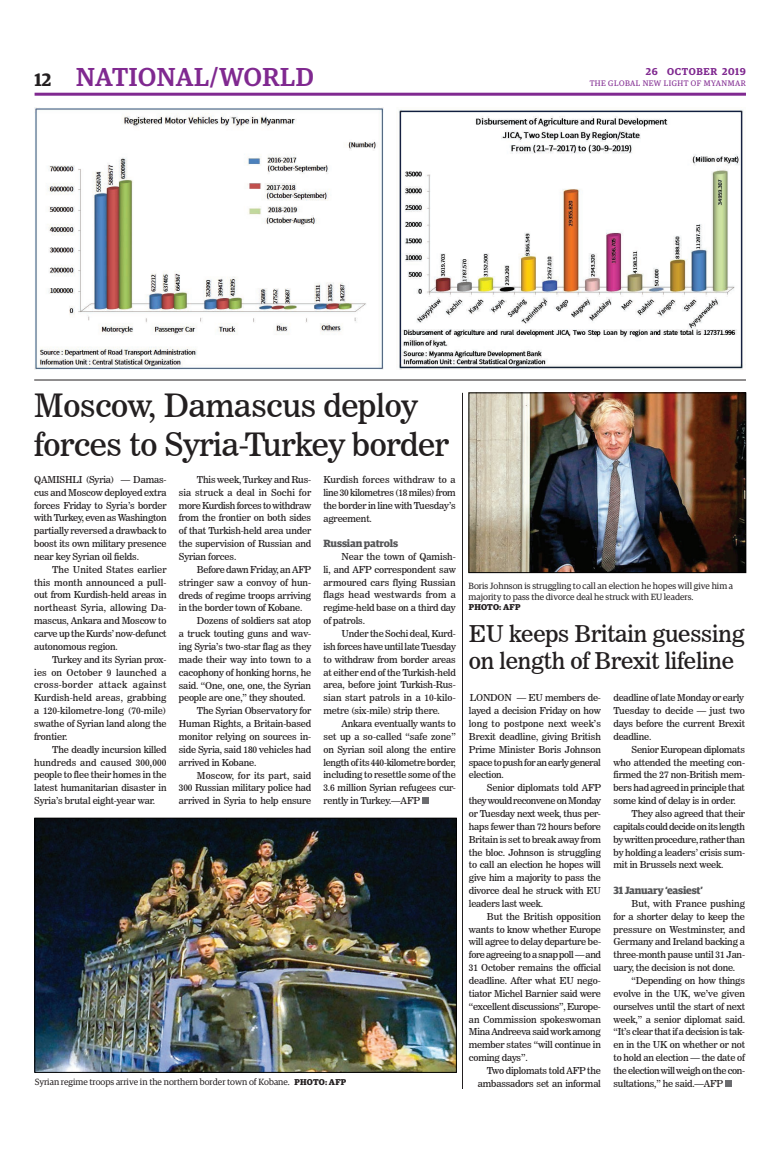
<style>
.page{position:relative;width:773px;height:1152px;background:#fff}
.page>*{position:absolute;margin:0;border:0;box-sizing:border-box;transform-origin:0 0}
.t1{font:32px/38.4px "News 706 BT Roman C";letter-spacing:-.01em;color:#231f20}
.t2{font:500 26px "Guardian Egyp";letter-spacing:.02em;color:#802990}
.t3{font:23px/27.6px "News 706 BT Roman C";letter-spacing:-.01em;color:#231f20}
.t4{font:700 10.5px "Guardian Egyp";letter-spacing:-.02em;color:#57585a}
.t5{font:600 10px "Guardian Egyp";letter-spacing:.06em;color:#802990}
.t6{font:9.5px/12.9px "News 706 BT Roman C";letter-spacing:-.015em;color:#231f20;text-align:justify}
.t7{font:9.5px "News 706 BT Roman C";letter-spacing:-.04em;color:#231f20}
.t8{font:9.5px "News 706 BT Roman C";letter-spacing:.01em;color:#231f20}
.t9{font:9px/10.8px "Guardian Egyp";color:#231f20}
.t10{font:700 8.5px "Guardian Egyp";letter-spacing:.02em;color:#231f20}
.t11{font:8px "Guardian Egyp";letter-spacing:.06em;color:#802990}
.s1{font-weight:600;font-size:18px;color:#231f20}
.s2{font-weight:700;font-size:8.5px}
</style>
<div class="page">
<hr style="left:35px;top:93px;width:711px;height:3px;background:#802990">
<img style="left:399px;top:110px;width:344px;height:259px">
<img style="left:34px;top:107px;width:350px;height:262px">
<hr style="left:34px;top:380px;width:712px;height:1px;background:#231f20">
<img style="left:471px;top:395px;width:273px;height:176px">
<div style="left:469px;top:393px;width:277px;height:180px;border:1px solid #000001"></div>
<div style="left:725px;top:1080px;width:6px;height:7px;background:#6c6d70"></div>
<img style="left:37px;top:820px;width:417px;height:251px">
<div style="left:35px;top:818px;width:421px;height:255px;border:1px solid #000001"></div>
<svg style="left:422px;top:798px;width:6px;height:6px"></svg>
<hr style="left:462px;top:393px;width:1px;height:696px;background:#231f20">
<h2 class="t2" style="left:35px;top:59px;width:280px"><span class="s1">12</span> NATIONAL/WORLD</h2>
<p class="t5" style="left:646px;top:64px;width:101px">26 OCTOBER 2019</p>
<p class="t11" style="left:589px;top:78px;width:158px">THE GLOBAL NEW LIGHT OF MYANMAR</p>
<h1 class="t1" style="left:34px;top:386px;width:416px">Moscow, Damascus deploy forces to Syria-Turkey border</h1>
<p class="t6" style="left:34px;top:473px;width:134px">QAMISHLI (Syria) — Damas&shy;cus and Moscow deployed extra forces Friday to Syria’s border with Turkey, even as Washington partially reversed a drawback to boost its own military presence near key Syrian oil fields.</p>
<p class="t6" style="left:34px;top:563px;width:134px;text-indent:18px">The United States earlier this month announced a pull&shy;out from Kurdish-held areas in northeast Syria, allowing Da&shy;mascus, Ankara and Moscow to carve up the Kurds’ now-defunct autonomous region.</p>
<p class="t6" style="left:34px;top:653px;width:134px;text-indent:18px">Turkey and its Syrian prox&shy;ies on October 9 launched a cross-border attack against Kurdish-held areas, grabbing a 120-kilometre-long (70-mile) swathe of Syrian land along the frontier.</p>
<p class="t6" style="left:34px;top:743px;width:134px;text-indent:18px">The deadly incursion killed hundreds and caused 300,000 people to flee their homes in the latest humanitarian disaster in Syria’s brutal eight-year war.</p>
<p class="t6" style="left:179px;top:473px;width:134px;text-indent:18px">This week, Turkey and Rus&shy;sia struck a deal in Sochi for more Kurdish forces to withdraw from the frontier on both sides of that Turkish-held area under the supervision of Russian and Syrian forces.</p>
<p class="t6" style="left:197px;top:563px;width:116px">Before dawn Friday, an AFP</p>
<p class="t6" style="left:179px;top:576px;width:134px">stringer saw a convoy of hun-</p>
<p class="t6" style="left:179px;top:589px;width:134px">dreds of regime troops arriving</p>
<p class="t6" style="left:179px;top:602px;width:125px">in the border town of Kobane.</p>
<p class="t6" style="left:197px;top:614px;width:116px">Dozens of soldiers sat atop</p>
<p class="t6" style="left:179px;top:627px;width:134px">a truck touting guns and wav-</p>
<p class="t6" style="left:179px;top:640px;width:134px">ing Syria’s two-star flag as they</p>
<p class="t6" style="left:179px;top:653px;width:134px">made their way into town to a</p>
<p class="t6" style="left:179px;top:666px;width:134px">cacophony of honking horns, he</p>
<p class="t6" style="left:179px;top:679px;width:134px">said. “One, one, one, the Syrian</p>
<p class="t6" style="left:179px;top:692px;width:128px">people are one,” they shouted.</p>
<p class="t6" style="left:197px;top:704px;width:116px">The Syrian Observatory for</p>
<p class="t6" style="left:179px;top:717px;width:134px">Human Rights, a Britain-based</p>
<p class="t6" style="left:179px;top:730px;width:134px">monitor relying on sources in-</p>
<p class="t6" style="left:179px;top:743px;width:134px">side Syria, said 180 vehicles had</p>
<p class="t6" style="left:179px;top:756px;width:79px">arrived in Kobane.</p>
<p class="t8" style="left:197px;top:769px;width:116px">Moscow, for its part, said</p>
<p class="t6" style="left:179px;top:781px;width:134px">300 Russian military police had</p>
<p class="t6" style="left:179px;top:794px;width:134px">arrived in Syria to help ensure</p>
<p class="t6" style="left:323px;top:473px;width:134px">Kurdish forces withdraw to a line 30 kilometres (18 miles) from the border in line with Tuesday’s agreement.</p>
<p class="t4" style="left:323px;top:535px;width:76px">Russian patrols</p>
<p class="t6" style="left:323px;top:550px;width:134px;text-indent:18px">Near the town of Qamish&shy;li, and AFP correspondent saw armoured cars flying Russian flags head westwards from a regime-held base on a third day of patrols.</p>
<p class="t6" style="left:323px;top:627px;width:134px;text-indent:18px">Under the Sochi deal, Kurd&shy;ish forces have until late Tuesday to withdraw from border areas at either end of the Turkish-held area, before joint Turkish-Rus&shy;sian start patrols in a 10-kilo&shy;metre (six-mile) strip there.</p>
<p class="t6" style="left:323px;top:717px;width:134px;text-indent:18px">Ankara eventually wants to set up a so-called “safe zone” on Syrian soil along the entire length of its 440-kilometre border, including to resettle some of the 3.6 million Syrian refugees cur&shy;rently in Turkey.—AFP</p>
<p class="t9" style="left:468px;top:580px;width:266px">Boris Johnson is struggling to call an election he hopes will give him a majority to pass the divorce deal he struck with EU leaders.</p>
<p class="t10" style="left:468px;top:600px;width:53px">PHOTO: AFP</p>
<h3 class="t3" style="left:469px;top:620px;width:277px">EU keeps Britain guessing on length of Brexit lifeline</h3>
<p class="t6" style="left:469px;top:691px;width:134px">LONDON — EU members de&shy;layed a decision Friday on how long to postpone next week’s Brexit deadline, giving British Prime Minister Boris Johnson space to push for an early general election.</p>
<p class="t6" style="left:469px;top:781px;width:134px;text-indent:18px">Senior diplomats told AFP they would reconvene on Monday or Tuesday next week, thus per&shy;haps fewer than 72 hours before Britain is set to break away from the bloc. Johnson is struggling to call an election he hopes will give him a majority to pass the divorce deal he struck with EU leaders last week.</p>
<p class="t6" style="left:469px;top:910px;width:134px;text-indent:18px">But the British opposition wants to know whether Europe will agree to delay departure be&shy;fore agreeing to a snap poll — and 31 October remains the official deadline. After what EU nego&shy;tiator Michel Barnier said were “excellent discussions”, Europe&shy;an Commission spokeswoman Mina Andreeva said work among member states “will continue in coming days”.</p>
<p class="t6" style="left:478px;top:1064px;width:125px;text-align:right">Two diplomats told AFP the ambassadors set an informal</p>
<p class="t6" style="left:613px;top:691px;width:133px">deadline of late Monday or early Tuesday to decide — just two days before the current Brexit deadline.</p>
<p class="t6" style="left:631px;top:743px;width:115px">Senior European diplomats</p>
<p class="t6" style="left:613px;top:756px;width:133px">who attended the meeting con-</p>
<p class="t6" style="left:613px;top:769px;width:133px">firmed the 27 non-British mem-</p>
<p class="t6" style="left:613px;top:781px;width:133px">bers had agreed in principle that</p>
<p class="t6" style="left:613px;top:794px;width:124px">some kind of delay is in order.</p>
<p class="t6" style="left:631px;top:807px;width:115px">They also agreed that their</p>
<p class="t7" style="left:613px;top:821px;width:133px">capitals could decide on its length</p>
<p class="t7" style="left:613px;top:834px;width:133px">by written procedure, rather than</p>
<p class="t6" style="left:613px;top:846px;width:133px">by holding a leaders’ crisis sum-</p>
<p class="t6" style="left:613px;top:859px;width:111px">mit in Brussels next week.</p>
<p class="t4" style="left:613px;top:882px;width:91px">31 January ‘easiest’</p>
<p class="t6" style="left:613px;top:897px;width:133px;text-indent:18px">But, with France pushing for a shorter delay to keep the pressure on Westminster, and Germany and Ireland backing a three-month pause until 31 Jan&shy;uary, the decision is not done.</p>
<p class="t6" style="left:613px;top:974px;width:133px;text-indent:18px">“Depending on how things evolve in the UK, we’ve given ourselves until the start of next week,” a senior diplomat said. “It’s clear that if a decision is tak&shy;en in the UK on whether or not to hold an election — the date of the election will weigh on the con-</p>
<p class="t9" style="left:35px;top:1076px;width:313px">Syrian regime troops arrive in the northern border town of Kobane. <span class="s2">PHOTO: AFP</span></p>
<p class="t6" style="left:613px;top:1077px;width:111px">sultations,” he said.—AFP</p>
</div>
